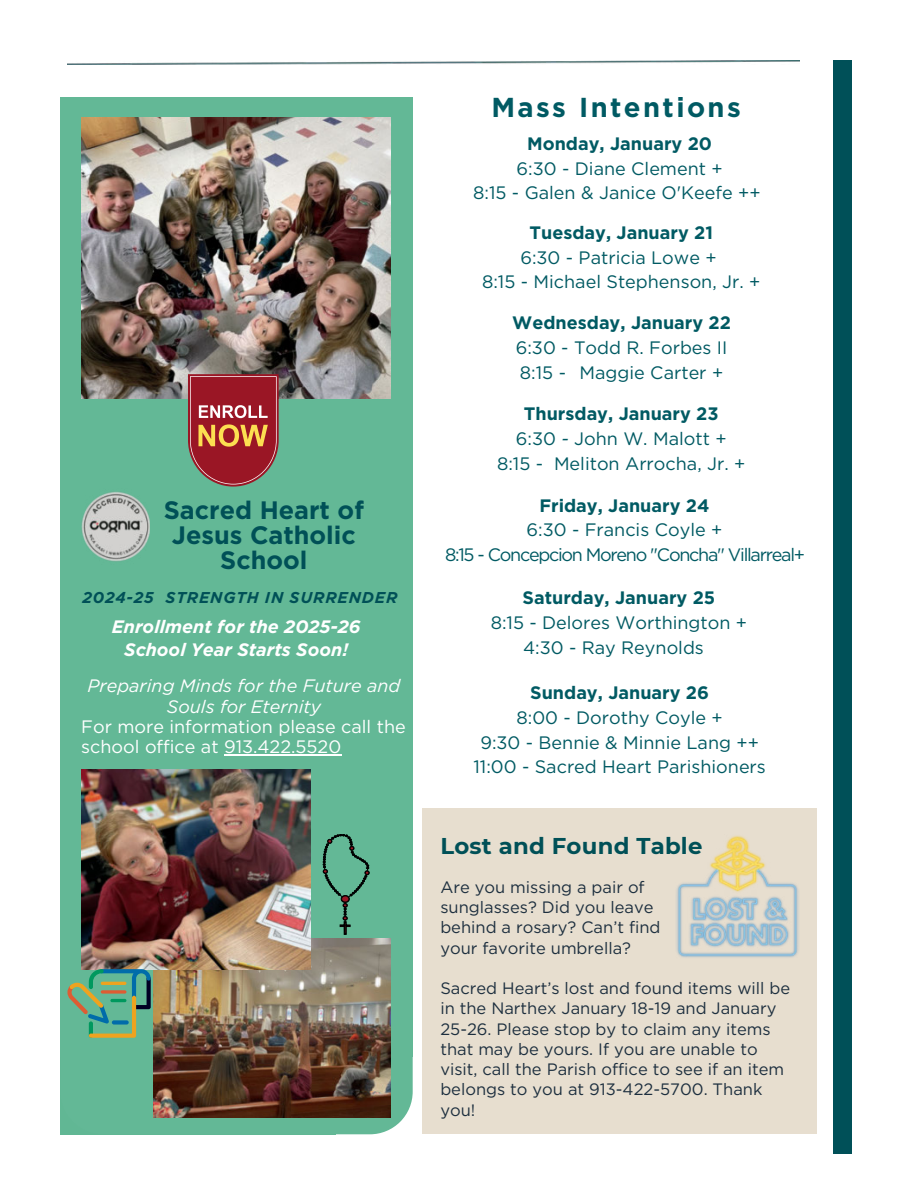
<style>
.page{position:relative;width:918px;height:1188px;background:#fff}
.page>*{position:absolute;margin:0;border:0;box-sizing:border-box;transform-origin:0 0}
.t1{font:700 27.45px "Gotham";letter-spacing:.09em;color:#005a63}
.t2{font:700 25.2px/24.9px "Gotham";color:#005057;text-align:center}
.t3{font:700 22.8px "Montserrat";letter-spacing:.01em;color:#005057}
.t4{font:18px/24.8px "Gotham";color:#005a63;text-align:center}
.t5{font:18px/24.8px "Gotham";letter-spacing:-.07em;color:#005a63;text-align:center}
.t6{font:18px "Gotham";color:#fff}
.t7{font:italic 18px "Gotham";color:#fff}
.t8{font:italic 700 18px/22.5px "Gotham";color:#fff;text-align:center}
.t9{font:700 18px "Gotham";color:#005a63}
.t10{font:16.5px/20.2px "Gotham";color:#1d2f3f}
.t11{font:italic 700 15.75px "Gotham";letter-spacing:.05em;color:#005057}
.s1{font-weight:700}
.s2{font-style:italic}
</style>
<div class="page">
<img style="left:67px;top:60px;width:733px;height:5px">
<div style="left:833px;top:61px;width:18px;height:1093px;background:#005058"></div>
<div style="left:422px;top:809px;width:395px;height:325px;background:#e7decf"></div>
<div style="left:60px;top:1057px;width:352px;height:77px;background:#63b896"></div>
<div style="left:60px;top:97px;width:353px;height:960px;background:#63b896"></div>
<img style="left:81px;top:492px;width:69px;height:70px">
<img style="left:81px;top:117px;width:310px;height:282px">
<svg style="left:188px;top:374px;width:91px;height:113px;background:#a24341"></svg>
<img style="left:153px;top:938px;width:238px;height:179px">
<img style="left:81px;top:769px;width:230px;height:200px">
<svg style="left:67px;top:969px;width:84px;height:69px"></svg>
<svg style="left:323px;top:834px;width:46px;height:101px"></svg>
<img style="left:676px;top:835px;width:123px;height:123px">
<hr style="left:224px;top:754px;width:117px;height:1px;background:#fff">
<p class="t2" style="left:164px;top:498px;width:202px">Sacred Heart of<br>Jesus Catholic<br>School</p>
<p class="t11" style="left:82px;top:587px;width:317px">2024-25 STRENGTH IN SURRENDER</p>
<p class="t8" style="left:112px;top:616px;width:250px">Enrollment for the 2025-26<br>School Year Starts Soon!</p>
<h4 class="t7" style="left:88px;top:675px;width:314px">Preparing Minds for the Future and</h4>
<h4 class="t7" style="left:167px;top:695px;width:156px">Souls for Eternity</h4>
<h4 class="t6" style="left:81px;top:716px;width:326px">For more information please call the</h4>
<h4 class="t6" style="left:81px;top:736px;width:261px">school office at 913.422.5520</h4>
<p class="t1" style="left:491px;top:91px;width:251px">Mass Intentions</p>
<p class="t4" style="left:473px;top:131px;width:289px"><span class="s1">Monday, January 20<br></span>6:30 - Diane Clement +<br>8:15 - Galen &amp; Janice O'Keefe ++</p>
<p class="t4" style="left:482px;top:221px;width:280px;line-height:24.2px"><span class="s1">Tuesday, January 21<br></span>6:30 - Patricia Lowe +<br>8:15 - Michael Stephenson, Jr. +</p>
<p class="t4" style="left:512px;top:310px;width:220px;text-align:left"><span class="s1">Wednesday, January 22<br></span>6:30 - Todd R. Forbes II<br>8:15 - Maggie Carter +</p>
<h1 class="t4" style="left:497px;top:401px;width:250px"><span class="s1">Thursday, January 23<br></span>6:30 <span class="s2">-</span> John W. Malott +<br>8:15 - Meliton Arrocha, Jr. +</h1>
<h1 class="t5" style="left:445px;top:493px;width:361px"><span class="s1">Friday, January 24<br></span>6:30 - Francis Coyle +<br>8:15 - Concepcion Moreno "Concha" Villarreal+</h1>
<p class="t9" style="left:523px;top:587px;width:194px">Saturday, January 25</p>
<p class="t4" style="left:491px;top:610px;width:258px">8:15 - Delores Worthington +</p>
<p class="t4" style="left:523px;top:635px;width:182px">4:30 - Ray Reynolds</p>
<h3 class="t4" style="left:473px;top:680px;width:294px"><span class="s1">Sunday, January 26<br></span>8:00 - Dorothy Coyle +<br>9:30 - Bennie &amp; Minnie Lang ++<br>11:00 - Sacred Heart Parishioners</h3>
<h4 class="t3" style="left:440px;top:832px;width:264px">Lost and Found Table</h4>
<h4 class="t10" style="left:440px;top:877px;width:222px">Are you missing a pair of sunglasses? Did you leave behind a rosary? Can’t find</h4>
<h4 class="t10" style="left:440px;top:937px;width:192px">your favorite umbrella?</h4>
<h4 class="t10" style="left:440px;top:978px;width:351px">Sacred Heart’s lost and found items will be in the Narthex January 18-19 and January<br>25-26. Please stop by to claim any items</h4>
<h4 class="t10" style="left:440px;top:1039px;width:345px">that may be yours. If you are unable to visit, call the Parish office to see if an item belongs to you at 913-422-5700. Thank you!</h4>
</div>
